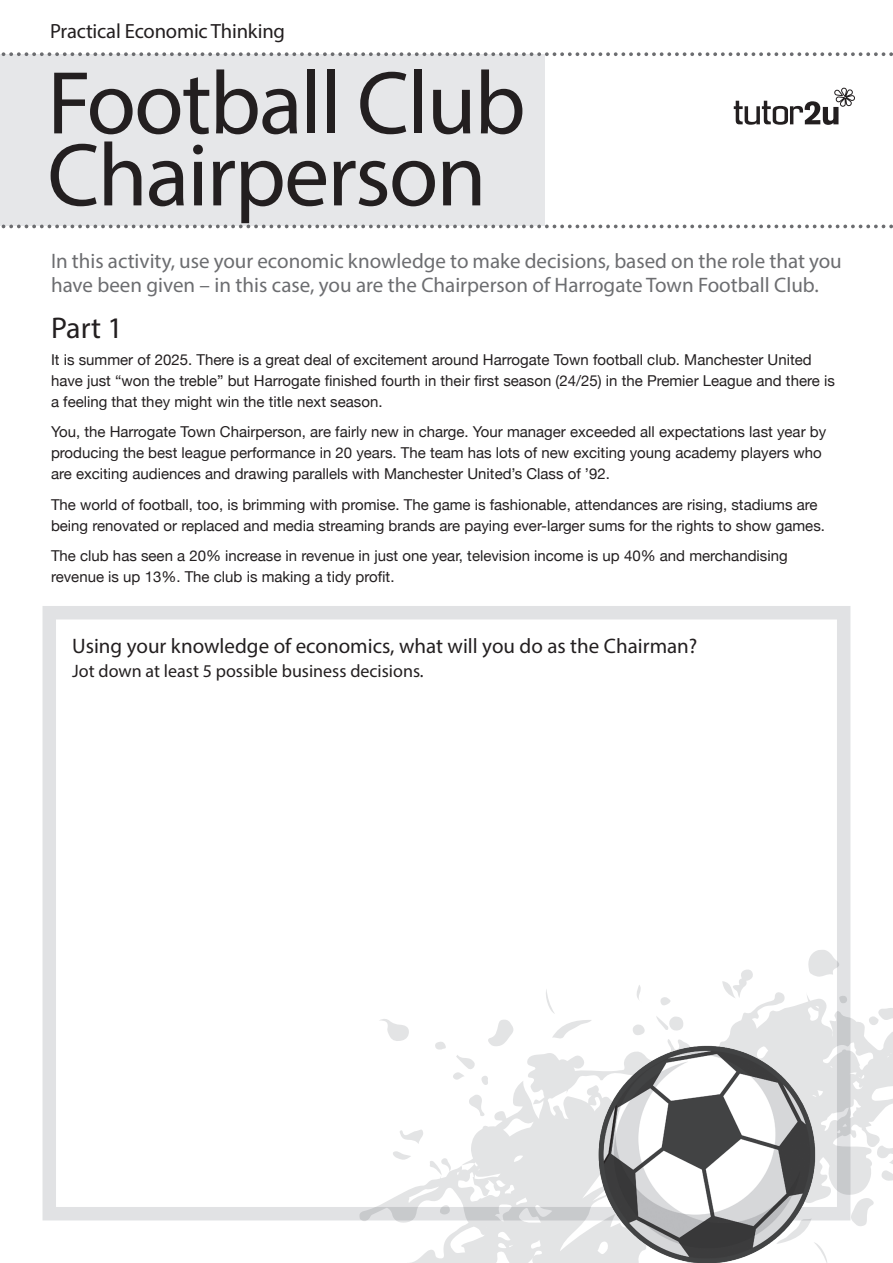
<style>
.page{position:relative;width:893px;height:1263px;background:#fff}
.page>*{position:absolute;margin:0;border:0;box-sizing:border-box;transform-origin:0 0}
.t1{font:90px "Myriad Pro";letter-spacing:-.02em;color:#231f20}
.t2{font:30px "Myriad Pro";color:#231f20}
.t3{font:21px/24px "Myriad Pro";color:#6c6d70}
.t4{font:21px "Myriad Pro";color:#231f20}
.t5{font:20.55px "Myriad Pro";letter-spacing:-.01em;color:#231f20}
.t6{font:18px "Myriad Pro";color:#231f20}
.t7{font:15px/21px "Helvetica Neue";color:#231f20}
</style>
<div class="page">
<div style="left:43px;top:606px;width:807px;height:614px;border:14px solid #e1e2e4"></div>
<div style="left:0;top:54px;width:544px;height:171px;background:#e6e7e9"></div>
<svg style="left:1px;top:52px;width:892px;height:4px"></svg>
<svg style="left:734px;top:88px;width:121px;height:37px"></svg>
<svg style="left:0;top:225px;width:893px;height:3px"></svg>
<svg style="left:358px;top:992px;width:535px;height:271px"></svg>
<svg style="left:808px;top:948px;width:33px;height:30px"></svg>
<svg style="left:379px;top:1018px;width:30px;height:24px"></svg>
<svg style="left:399px;top:1127px;width:25px;height:17px"></svg>
<svg style="left:469px;top:1093px;width:16px;height:23px"></svg>
<svg style="left:392px;top:1150px;width:19px;height:10px"></svg>
<svg style="left:544px;top:989px;width:48px;height:52px"></svg>
<svg style="left:868px;top:1006px;width:25px;height:20px"></svg>
<svg style="left:660px;top:996px;width:11px;height:10px"></svg>
<svg style="left:635px;top:985px;width:9px;height:17px"></svg>
<svg style="left:429px;top:1157px;width:24px;height:19px"></svg>
<svg style="left:434px;top:1019px;width:82px;height:67px"></svg>
<svg style="left:849px;top:1197px;width:25px;height:30px"></svg>
<svg style="left:722px;top:969px;width:32px;height:29px"></svg>
<svg style="left:876px;top:1127px;width:17px;height:55px"></svg>
<svg style="left:439px;top:1205px;width:11px;height:10px"></svg>
<svg style="left:838px;top:995px;width:9px;height:8px"></svg>
<img style="left:559px;top:1006px;width:290px;height:257px">
<p class="t5" style="left:50px;top:18px;width:236px">Practical Economic Thinking</p>
<p class="t1" style="left:47px;top:48px;width:480px">Football Club</p>
<p class="t1" style="left:47px;top:120px;width:441px">Chairperson</p>
<p class="t3" style="left:51px;top:249px;width:792px">In this activity, use your economic knowledge to make decisions, based on the role that you have been given – in this case, you are the Chairperson of Harrogate Town Football Club.</p>
<p class="t2" style="left:51px;top:310px;width:73px">Part 1</p>
<p class="t7" style="left:51px;top:350px;width:785px">It is summer of 2025. There is a great deal of excitement around Harrogate Town football club. Manchester United have just “won the treble” but Harrogate finished fourth in their first season (24/25) in the Premier League and there is a feeling that they might win the title next season.</p>
<p class="t7" style="left:51px;top:422px;width:777px">You, the Harrogate Town Chairperson, are fairly new in charge. Your manager exceeded all expectations last year by producing the best league performance in 20 years. The team has lots of new exciting young academy players who are exciting audiences and drawing parallels with Manchester United’s Class of ’92.</p>
<p class="t7" style="left:51px;top:494px;width:775px">The world of football, too, is brimming with promise. The game is fashionable, attendances are rising, stadiums are being renovated or replaced and media streaming brands are paying ever-larger sums for the rights to show games.</p>
<p class="t7" style="left:51px;top:545px;width:738px">The club has seen a 20% increase in revenue in just one year, television income is up 40% and merchandising</p>
<p class="t7" style="left:51px;top:566px;width:345px">revenue is up 13%. The club is making a tidy profit.</p>
<p class="t4" style="left:72px;top:633px;width:627px">Using your knowledge of economics, what will you do as the Chairman?</p>
<p class="t6" style="left:72px;top:660px;width:353px">Jot down at least 5 possible business decisions.</p>
</div>
